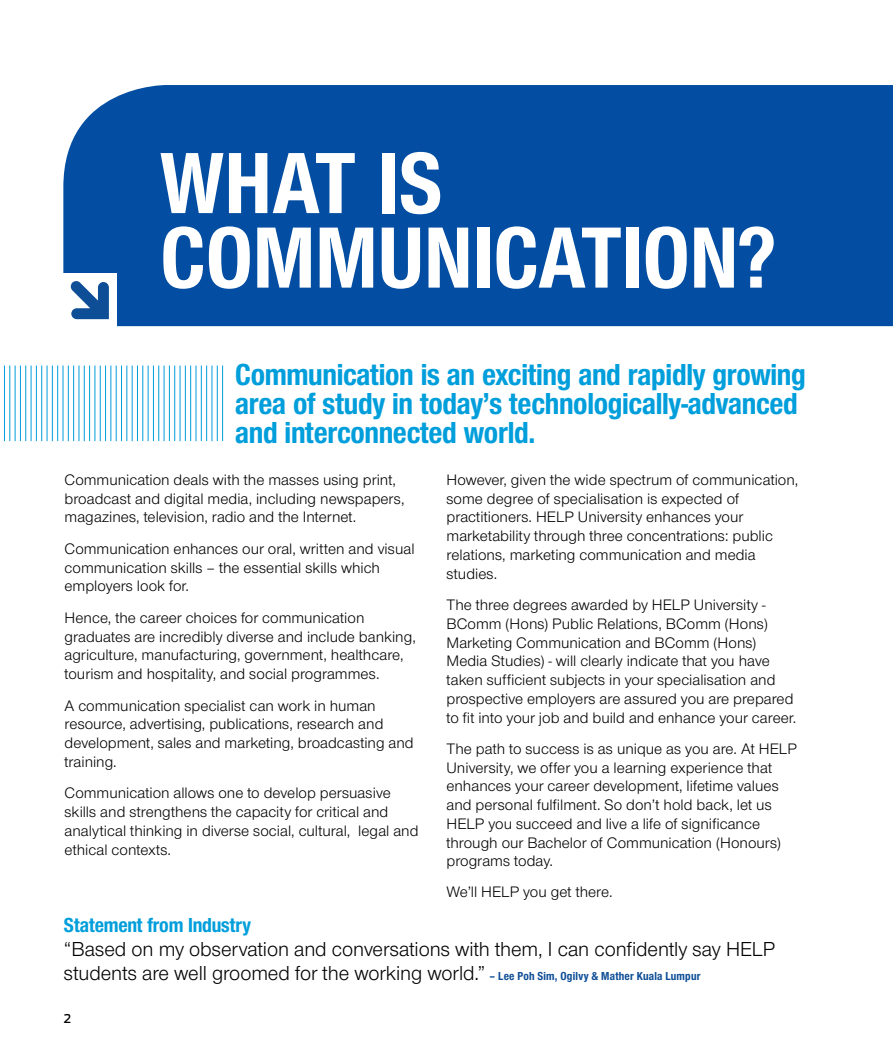
<style>
.page{position:relative;width:893px;height:1063px;background:#fff}
.page>*{position:absolute;margin:0;border:0;box-sizing:border-box;transform-origin:0 0}
.t1{font:90px/74.6px "Nimbus Sans Novus TOT Bol Con";color:#fff}
.t2{font:31.5px/28.5px "Nimbus Sans Novus TOT Bol Con";letter-spacing:-.01em;color:#009edb}
.t3{font:21px/24px "Nimbus Sans Novus TOT";letter-spacing:-.005em;color:#000}
.t4{font:21px "Nimbus Sans Novus TOT Bol Con";letter-spacing:-.01em;color:#009edb}
.t5{font:15.75px/18.8px "Nimbus Sans Novus TOT";color:#000}
.t6{font:500 12px "Antenna";color:#000}
.s1{font-family:"Nimbus Sans Novus TOT Bol Con";font-size:12px;color:#0e4e96}
</style>
<div class="page">
<div style="left:63px;top:85px;width:830px;height:241px;background:#034ea2"></div>
<hr style="left:222px;top:366px;width:1px;height:75px;background:#009edb">
<hr style="left:217px;top:366px;width:1px;height:75px;background:#009edb">
<hr style="left:212px;top:366px;width:1px;height:75px;background:#009edb">
<hr style="left:206px;top:366px;width:1px;height:75px;background:#009edb">
<hr style="left:201px;top:366px;width:1px;height:75px;background:#009edb">
<hr style="left:196px;top:366px;width:1px;height:75px;background:#009edb">
<hr style="left:190px;top:366px;width:1px;height:75px;background:#009edb">
<hr style="left:185px;top:366px;width:1px;height:75px;background:#009edb">
<hr style="left:180px;top:366px;width:1px;height:75px;background:#009edb">
<hr style="left:174px;top:366px;width:1px;height:75px;background:#009edb">
<hr style="left:169px;top:366px;width:1px;height:75px;background:#009edb">
<hr style="left:164px;top:366px;width:1px;height:75px;background:#009edb">
<hr style="left:158px;top:366px;width:1px;height:75px;background:#009edb">
<hr style="left:153px;top:366px;width:1px;height:75px;background:#009edb">
<hr style="left:148px;top:366px;width:1px;height:75px;background:#009edb">
<hr style="left:142px;top:366px;width:1px;height:75px;background:#009edb">
<hr style="left:137px;top:366px;width:1px;height:75px;background:#009edb">
<hr style="left:132px;top:366px;width:1px;height:75px;background:#009edb">
<hr style="left:126px;top:366px;width:1px;height:75px;background:#009edb">
<hr style="left:121px;top:366px;width:1px;height:75px;background:#009edb">
<hr style="left:116px;top:366px;width:1px;height:75px;background:#009edb">
<hr style="left:110px;top:366px;width:1px;height:75px;background:#009edb">
<hr style="left:105px;top:366px;width:1px;height:75px;background:#009edb">
<hr style="left:100px;top:366px;width:1px;height:75px;background:#009edb">
<hr style="left:95px;top:366px;width:1px;height:75px;background:#009edb">
<hr style="left:89px;top:366px;width:1px;height:75px;background:#009edb">
<hr style="left:84px;top:366px;width:1px;height:75px;background:#009edb">
<hr style="left:79px;top:366px;width:1px;height:75px;background:#009edb">
<hr style="left:73px;top:366px;width:1px;height:75px;background:#009edb">
<hr style="left:68px;top:366px;width:1px;height:75px;background:#009edb">
<hr style="left:63px;top:366px;width:1px;height:75px;background:#009edb">
<hr style="left:57px;top:366px;width:1px;height:75px;background:#009edb">
<hr style="left:52px;top:366px;width:1px;height:75px;background:#009edb">
<hr style="left:47px;top:366px;width:1px;height:75px;background:#009edb">
<hr style="left:41px;top:366px;width:1px;height:75px;background:#009edb">
<hr style="left:36px;top:366px;width:1px;height:75px;background:#009edb">
<hr style="left:31px;top:366px;width:1px;height:75px;background:#009edb">
<hr style="left:25px;top:366px;width:1px;height:75px;background:#009edb">
<hr style="left:20px;top:366px;width:1px;height:75px;background:#009edb">
<hr style="left:15px;top:366px;width:1px;height:75px;background:#009edb">
<hr style="left:9px;top:366px;width:1px;height:75px;background:#009edb">
<hr style="left:4px;top:366px;width:1px;height:75px;background:#009edb">
<div style="left:63px;top:273px;width:54px;height:54px;background:#fff"></div>
<svg style="left:70px;top:281px;width:39px;height:38px"></svg>
<h1 class="t1" style="left:160px;top:146px;width:617px">WHAT IS<br>COMMUNICATION?</h1>
<h2 class="t2" style="left:235px;top:361px;width:572px">Communication is an exciting and rapidly growing area of study in today’s technologically-advanced and interconnected world.</h2>
<p class="t5" style="left:65px;top:470px;width:341px">Communication deals with the masses using print, broadcast and digital media, including newspapers, magazines, television, radio and the Internet.</p>
<p class="t5" style="left:65px;top:539px;width:352px">Communication enhances our oral, written and visual communication skills – the essential skills which employers look for.</p>
<p class="t5" style="left:65px;top:608px;width:353px">Hence, the career choices for communication graduates are incredibly diverse and include banking, agriculture, manufacturing, government, healthcare, tourism and hospitality, and social programmes.</p>
<p class="t5" style="left:65px;top:696px;width:351px">A communication specialist can work in human resource, advertising, publications, research and development, sales and marketing, broadcasting and training.</p>
<p class="t5" style="left:65px;top:784px;width:356px">Communication allows one to develop persuasive skills and strengthens the capacity for critical and analytical thinking in diverse social, cultural, legal and ethical contexts.</p>
<p class="t5" style="left:446px;top:470px;width:353px">However, given the wide spectrum of communication, some degree of specialisation is expected of practitioners. HELP University enhances your marketability through three concentrations: public relations, marketing communication and media studies.</p>
<p class="t5" style="left:446px;top:596px;width:351px">The three degrees awarded by HELP University - BComm (Hons) Public Relations, BComm (Hons)<br>Marketing Communication and BComm (Hons)<br>Media Studies) - will clearly indicate that you have taken sufficient subjects in your specialisation and prospective employers are assured you are prepared to fit into your job and build and enhance your career.</p>
<p class="t5" style="left:446px;top:740px;width:352px">The path to success is as unique as you are. At HELP University, we offer you a learning experience that enhances your career development, lifetime values and personal fulfilment. So don’t hold back, let us HELP you succeed and live a life of significance through our Bachelor of Communication (Honours) programs today.</p>
<p class="t5" style="left:446px;top:883px;width:168px">We’ll HELP you get there.</p>
<h3 class="t4" style="left:64px;top:912px;width:188px">Statement from Industry</h3>
<h3 class="t3" style="left:64px;top:937px;width:713px">“Based on my observation and conversations with them, I can confidently say HELP students are well groomed for the working world.” <span class="s1">– Lee Poh Sim, Ogilvy &amp; Mather Kuala Lumpur</span></h3>
<p class="t6" style="left:64px;top:1012px;width:9px">2</p>
</div>
